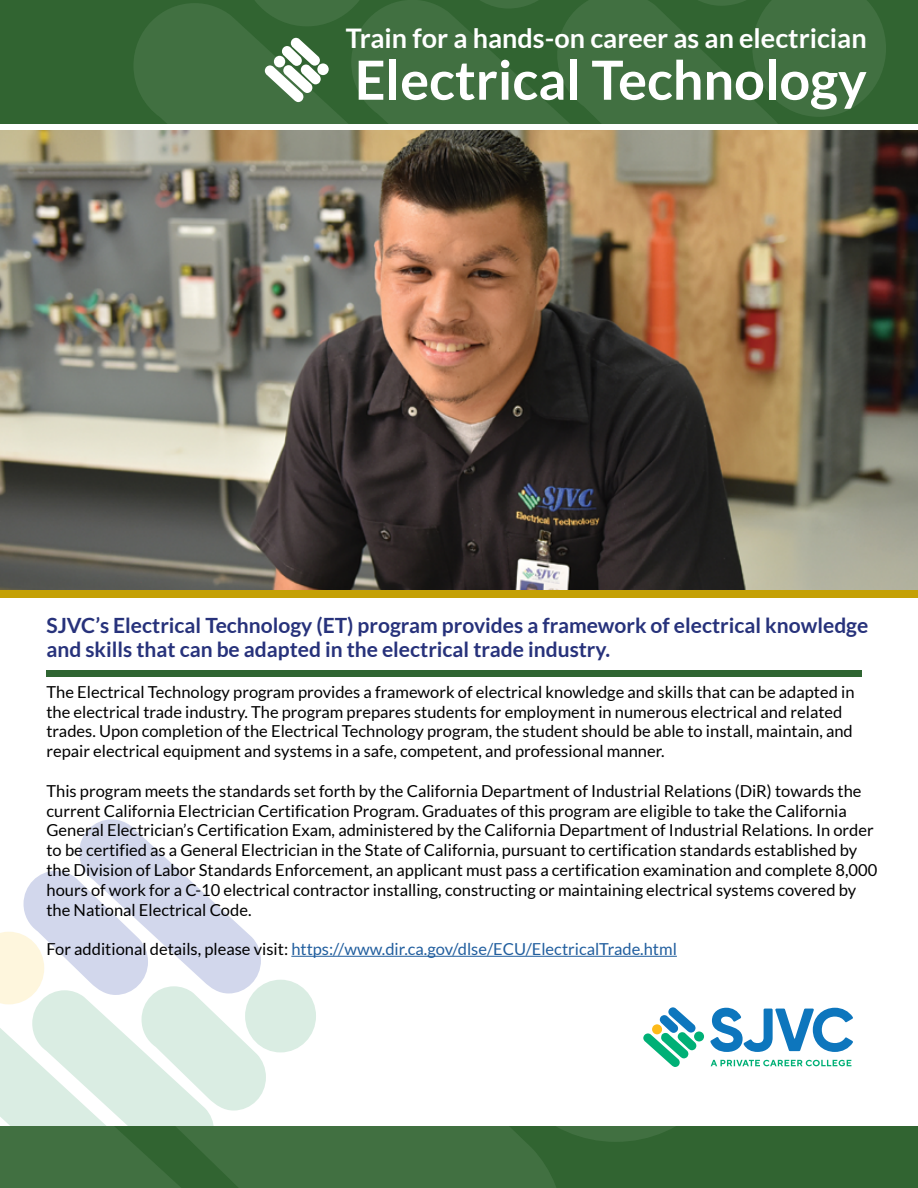
<style>
.page{position:relative;width:918px;height:1188px;background:#fff}
.page>*{position:absolute;margin:0;border:0;box-sizing:border-box;transform-origin:0 0}
.t1{font:700 54px "Lato";color:#fff}
.t2{font:700 27px "Lato";color:#fff}
.t3{font:700 21px/24px "Lato";color:#27327b}
.t4{font:16.5px/19.8px "Lato";color:#000}
.t5{font:16.5px "Lato";color:#215e9e}
.s1{color:#000}
</style>
<div class="page">
<div style="left:0;top:0;width:918px;height:124px;background:#316431"></div>
<svg style="left:134px;top:3px;width:106px;height:121px;fill:#417041"></svg>
<img style="left:0;top:130px;width:918px;height:460px">
<div style="left:0;top:590px;width:918px;height:8px;background:#c4a006"></div>
<svg style="left:240px;top:0;width:646px;height:124px"></svg>
<div style="left:274px;top:56px;width:11px;height:11px;background:#fff;border-radius:50%"></div>
<div style="left:317px;top:63px;width:12px;height:12px;background:#fff;border-radius:50%"></div>
<div style="left:46px;top:670px;width:816px;height:7px;background:#2f6532"></div>
<div style="left:0;top:1127px;width:918px;height:61px;background:#316431"></div>
<svg style="left:0;top:819px;width:853px;height:369px"></svg>
<p class="t2" style="left:346px;top:22px;width:522px">Train for a hands-on career as an electrician</p>
<p class="t1" style="left:355px;top:49px;width:514px">Electrical Technology</p>
<p class="t3" style="left:46px;top:613px;width:823px">SJVC’s Electrical Technology (ET) program provides a framework of electrical knowledge and skills that can be adapted in the electrical trade industry.</p>
<p class="t4" style="left:46px;top:682px;width:810px">The Electrical Technology program provides a framework of electrical knowledge and skills that can be adapted in the electrical trade industry. The program prepares students for employment in numerous electrical and related trades. Upon completion of the Electrical Technology program, the student should be able to install, maintain, and repair electrical equipment and systems in a safe, competent, and professional manner.</p>
<p class="t4" style="left:46px;top:781px;width:832px">This program meets the standards set forth by the California Department of Industrial Relations (DiR) towards the current California Electrician Certification Program. Graduates of this program are eligible to take the California General Electrician’s Certification Exam, administered by the California Department of Industrial Relations. In order to be certified as a General Electrician in the State of California, pursuant to certification standards established by the Division of Labor Standards Enforcement, an applicant must pass a certification examination and complete 8,000 hours of work for a C-10 electrical contractor installing, constructing or maintaining electrical systems covered by the National Electrical Code.</p>
<p class="t5" style="left:46px;top:940px;width:632px"><span class="s1">For additional details, please visit:</span> https://www.dir.ca.gov/dlse/ECU/ElectricalTrade.html</p>
</div>
